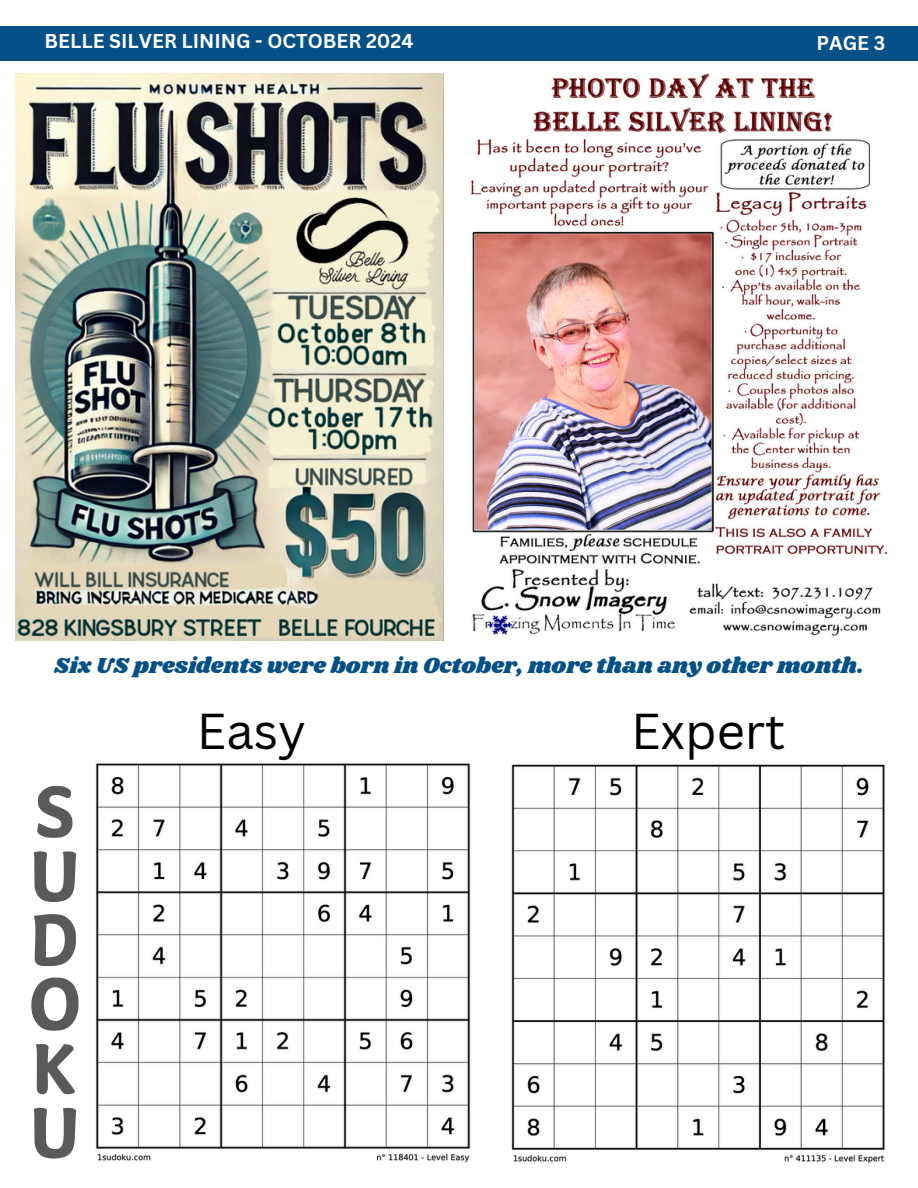
<style>
.page{position:relative;width:918px;height:1188px;background:#fff}
.page>*{position:absolute;margin:0;border:0;box-sizing:border-box;transform-origin:0 0}
.t1{font:84px/64.2px "Canva Wen";color:#5c5a59;text-align:justify}
.t2{font:49.05px "Canva Sans";color:#000}
.t3{font:22.5px "Shrikhand";color:#055087}
.t4{font:700 19.5px "Canva Sans";color:#fff}
</style>
<div class="page">
<div style="left:0;top:26px;width:918px;height:34px;background:#055087"></div>
<img style="left:95px;top:763px;width:376px;height:400px">
<img style="left:511px;top:764px;width:374px;height:399px">
<img style="left:16px;top:74px;width:427px;height:567px">
<img style="left:470px;top:74px;width:418px;height:562px">
<h3 class="t4" style="left:45px;top:27px;width:370px">BELLE SILVER LINING - OCTOBER 2024</h3>
<h1 class="t4" style="left:817px;top:29px;width:70px">PAGE 3</h1>
<p class="t3" style="left:54px;top:650px;width:811px">Six US presidents were born in October, more than any other month.</p>
<h2 class="t1" style="left:29px;top:777px;width:54px">S U D O K U</h2>
<p class="t2" style="left:197px;top:696px;width:111px">Easy</p>
<p class="t2" style="left:631px;top:696px;width:156px">Expert</p>
</div>
